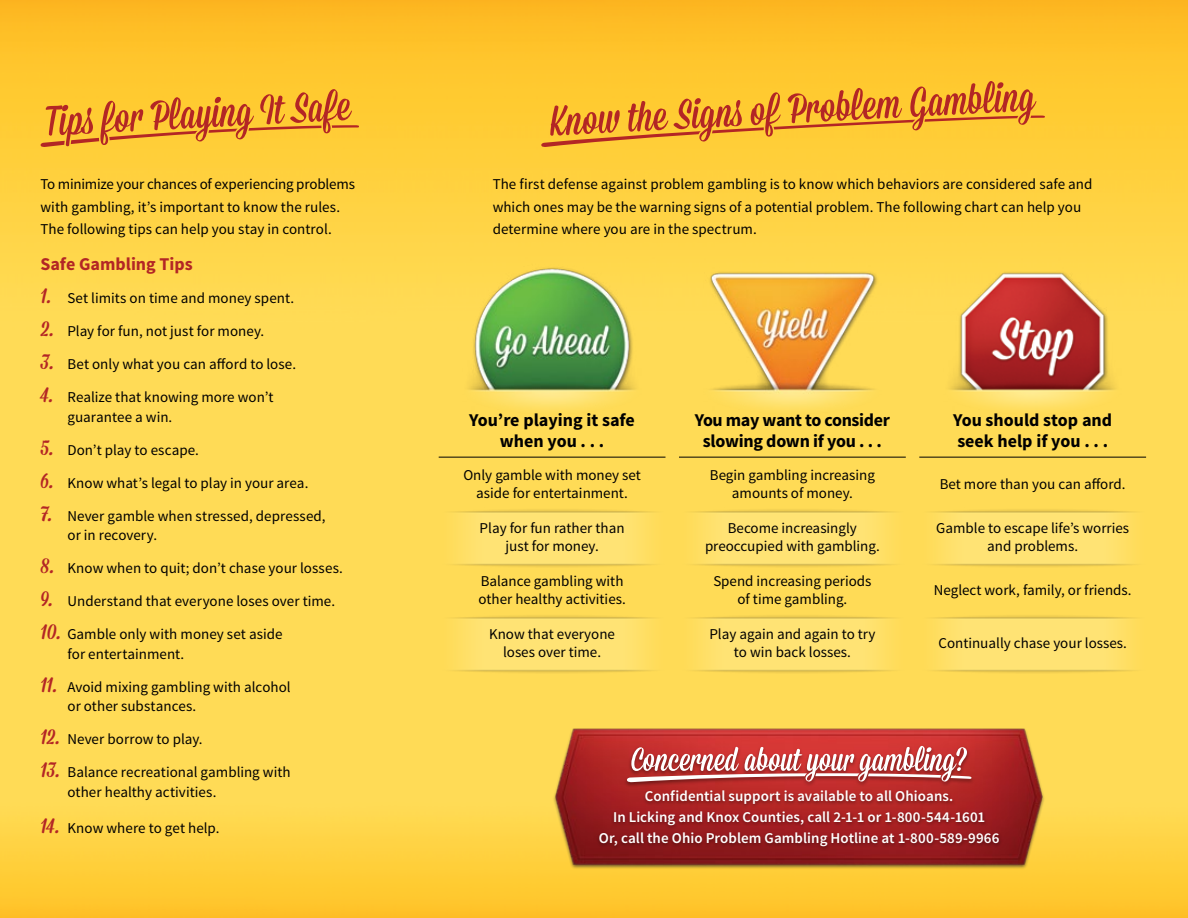
<style>
.page{position:relative;width:1188px;height:918px;background:#fff}
.page>*{position:absolute;margin:0;border:0;box-sizing:border-box;transform-origin:0 0}
.t1{font:700 18px/21px "Source Sans Pro";letter-spacing:-.01em;color:#000;text-align:center}
.t2{font:700 18px "Source Sans Pro";color:#b32625}
.t3{font:15px/18px "Source Sans Pro";color:#000}
.t4{font:600 15px/21px "Source Sans Pro";letter-spacing:.005em;color:#fff;text-align:center}
.s1{font-family:"Mission Script";font-size:24px;color:#b32625}
</style>
<div class="page">
<img style="left:0;top:0;width:1188px;height:918px">
<img style="left:921px;top:507px;width:225px;height:61px">
<img style="left:680px;top:507px;width:226px;height:61px">
<img style="left:440px;top:507px;width:225px;height:61px">
<img style="left:921px;top:614px;width:225px;height:60px">
<img style="left:680px;top:614px;width:226px;height:60px">
<img style="left:440px;top:614px;width:225px;height:60px">
<img style="left:463px;top:255px;width:178px;height:178px">
<img style="left:703px;top:255px;width:178px;height:178px">
<img style="left:943px;top:255px;width:179px;height:178px">
<hr style="left:919px;top:457px;width:227px;height:1px;background:#000">
<hr style="left:679px;top:457px;width:227px;height:1px;background:#000">
<hr style="left:439px;top:457px;width:227px;height:1px;background:#000">
<svg style="left:541px;top:81px;width:504px;height:66px;background:#f0ac30"></svg>
<svg style="left:40px;top:89px;width:319px;height:58px;background:#eca32f"></svg>
<img style="left:543px;top:715px;width:513px;height:162px">
<div style="left:596px;top:789px;width:406px;height:62px;background:#000;opacity:.4"></div>
<div style="left:624px;top:745px;width:351px;height:43px;background:#000;opacity:.4"></div>
<svg style="left:626px;top:746px;width:346px;height:36px"></svg>
<p class="t3" style="left:41px;top:173px;width:316px;line-height:22.5px">To minimize your chances of experiencing problems with gambling, it’s important to know the rules.<br>The following tips can help you stay in control.</p>
<p class="t2" style="left:40px;top:253px;width:154px">Safe Gambling Tips</p>
<p class="t3" style="left:40px;top:290px;width:255px"><span class="s1">1.</span> Set limits on time and money spent.</p>
<p class="t3" style="left:40px;top:323px;width:225px"><span class="s1">2.</span> Play for fun, not just for money.</p>
<p class="t3" style="left:40px;top:356px;width:257px"><span class="s1">3.</span> Bet only what you can afford to lose.</p>
<p class="t3" style="left:68px;top:388px;width:208px;line-height:19.5px;text-indent:-27px"><span class="s1">4.</span> Realize that knowing more won’t guarantee a win.</p>
<p class="t3" style="left:40px;top:441px;width:160px"><span class="s1">5.</span> Don’t play to escape.</p>
<p class="t3" style="left:40px;top:474px;width:269px"><span class="s1">6.</span> Know what’s legal to play in your area.</p>
<p class="t3" style="left:68px;top:506px;width:260px;line-height:19.5px;text-indent:-27px"><span class="s1">7.</span> Never gamble when stressed, depressed, or in recovery.</p>
<p class="t3" style="left:40px;top:560px;width:304px"><span class="s1">8.</span> Know when to quit; don’t chase your losses.</p>
<p class="t3" style="left:40px;top:593px;width:296px"><span class="s1">9.</span> Understand that everyone loses over time.</p>
<p class="t3" style="left:68px;top:625px;width:217px;line-height:19.5px;text-indent:-27px"><span class="s1">10.</span> Gamble only with money set aside for entertainment.</p>
<p class="t3" style="left:68px;top:677px;width:225px;line-height:19.5px;text-indent:-27px"><span class="s1">11.</span> Avoid mixing gambling with alcohol or other substances.</p>
<p class="t3" style="left:40px;top:731px;width:164px"><span class="s1">12.</span> Never borrow to play.</p>
<p class="t3" style="left:68px;top:763px;width:225px;line-height:19.5px;text-indent:-27px"><span class="s1">13.</span> Balance recreational gambling with other healthy activities.</p>
<p class="t3" style="left:40px;top:819px;width:181px"><span class="s1">14.</span> Know where to get help.</p>
<p class="t3" style="left:493px;top:173px;width:601px;line-height:22.5px">The first defense against problem gambling is to know which behaviors are considered safe and which ones may be the warning signs of a potential problem. The following chart can help you determine where you are in the spectrum.</p>
<p class="t1" style="left:469px;top:411px;width:167px">You’re playing it safe when you . . .</p>
<p class="t1" style="left:695px;top:411px;width:197px">You may want to consider slowing down if you . . .</p>
<p class="t1" style="left:953px;top:411px;width:161px;text-align:left">You should stop and seek help if you . . .</p>
<p class="t3" style="left:463px;top:467px;width:179px;text-align:center">Only gamble with money set aside for entertainment.</p>
<p class="t3" style="left:710px;top:467px;width:166px;text-align:center">Begin gambling increasing amounts of money.</p>
<p class="t3" style="left:940px;top:476px;width:187px">Bet more than you can afford.</p>
<p class="t3" style="left:480px;top:519px;width:146px;text-align:center">Play for fun rather than just for money.</p>
<p class="t3" style="left:705px;top:519px;width:176px;text-align:center">Become increasingly preoccupied with gambling.</p>
<p class="t3" style="left:936px;top:519px;width:194px;text-align:center">Gamble to escape life’s worries and problems.</p>
<p class="t3" style="left:478px;top:572px;width:149px">Balance gambling with other healthy activities.</p>
<p class="t3" style="left:713px;top:572px;width:160px;text-align:center">Spend increasing periods of time gambling.</p>
<p class="t3" style="left:934px;top:581px;width:199px">Neglect work, family, or friends.</p>
<p class="t3" style="left:489px;top:625px;width:127px;text-align:center">Know that everyone loses over time.</p>
<p class="t3" style="left:709px;top:625px;width:168px;text-align:center">Play again and again to try to win back losses.</p>
<p class="t3" style="left:939px;top:634px;width:190px">Continually chase your losses.</p>
<p class="t4" style="left:599px;top:786px;width:402px">Confidential support is available to all Ohioans.<br>In Licking and Knox Counties, call 2-1-1 or 1-800-544-1601<br>Or, call the Ohio Problem Gambling Hotline at 1-800-589-9966</p>
</div>
